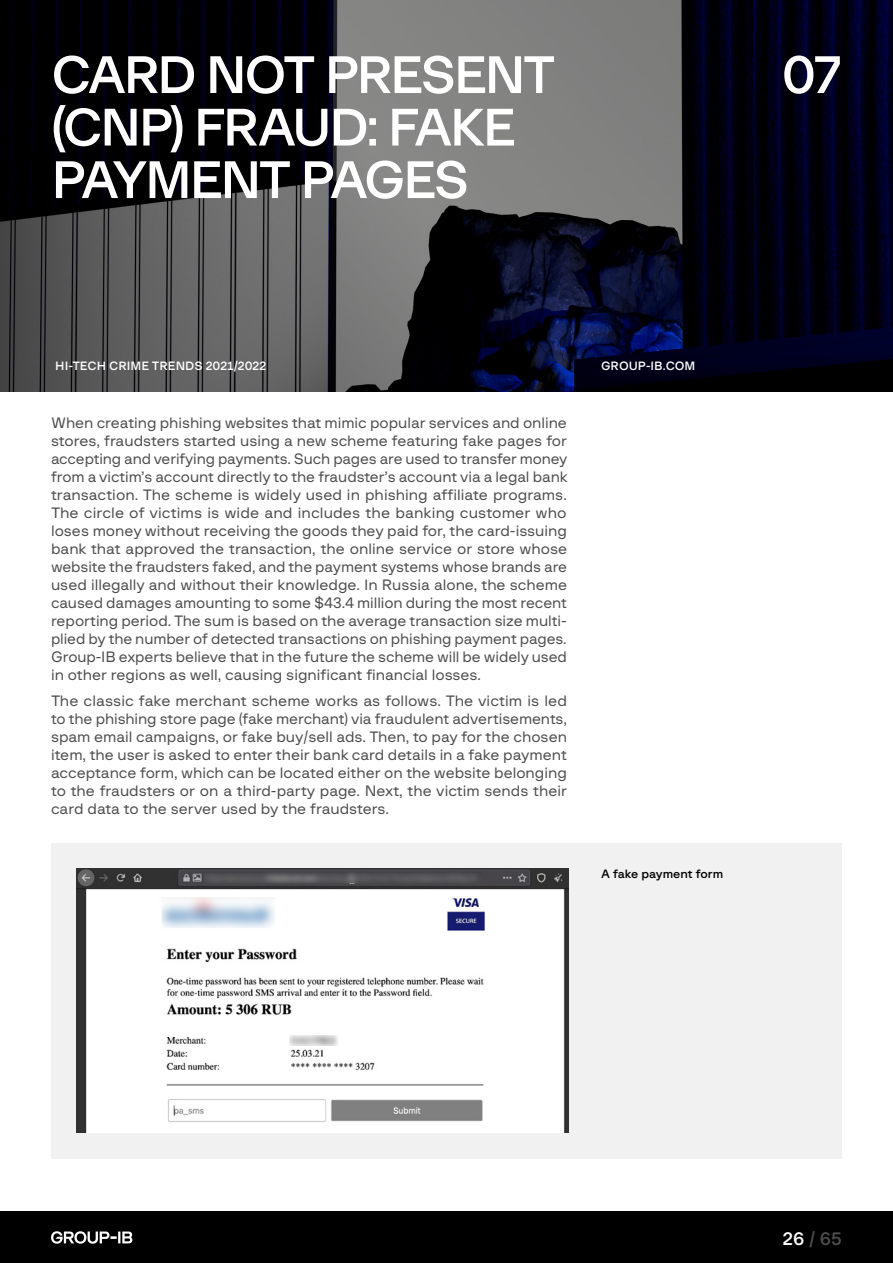
<style>
.page{position:relative;width:893px;height:1263px;background:#fff}
.page>*{position:absolute;margin:0;border:0;box-sizing:border-box;transform-origin:0 0}
.t1{font:52.5px/52.5px "G font Medium";letter-spacing:-.065em;color:#fff}
.t2{font:18px "G font Medium";color:#4d4d4f}
.t3{font:15px/18px "G font Regular";color:#4d4d4f;text-align:justify}
.t4{font:12px "G font Medium";color:#fff}
.t5{font:12px "G font Medium";color:#000}
.s1{color:#fff}
</style>
<div class="page">
<div style="left:0;top:1212px;width:893px;height:51px;background:#000"></div>
<svg style="left:51px;top:1231px;width:81px;height:13px"></svg>
<img style="left:0;top:0;width:893px;height:391px">
<div style="left:51px;top:843px;width:791px;height:315px;background:#f1f1f2"></div>
<img style="left:77px;top:868px;width:491px;height:264px">
<h1 class="t1" style="left:51px;top:49px;width:506px">CARD NOT PRESENT (CNP) FRAUD: FAKE<br>PAYMENT PAGES</h1>
<h1 class="t1" style="left:782px;top:49px;width:62px">07</h1>
<p class="t4" style="left:55px;top:359px;width:213px">HI-TECH CRIME TRENDS 2021/2022</p>
<p class="t4" style="left:601px;top:359px;width:96px">GROUP-IB.COM</p>
<p class="t3" style="left:51px;top:414px;width:518px">When creating phishing websites that mimic popular services and online stores, fraudsters started using a new scheme featuring fake pages for accepting and verifying payments. Such pages are used to transfer money from a victim’s account directly to the fraudster’s account via a legal bank transaction. The scheme is widely used in phishing affiliate programs.<br>The circle of victims is wide and includes the banking customer who loses money without receiving the goods they paid for, the card-issuing bank that approved the transaction, the online service or store whose website the fraudsters faked, and the payment systems whose brands are used illegally and without their knowledge. In Russia alone, the scheme caused damages amounting to some $43.4 million during the most recent reporting period. The sum is based on the average transaction size multi&shy;plied by the number of detected transactions on phishing payment pages.<br>Group-IB experts believe that in the future the scheme will be widely used in other regions as well, causing significant financial losses.</p>
<p class="t3" style="left:51px;top:692px;width:517px">The classic fake merchant scheme works as follows. The victim is led to the phishing store page (fake merchant) via fraudulent advertisements, spam email campaigns, or fake buy/sell ads. Then, to pay for the chosen item, the user is asked to enter their bank card details in a fake payment acceptance form, which can be located either on the website belonging to the fraudsters or on a third-party page. Next, the victim sends their card data to the server used by the fraudsters.</p>
<p class="t5" style="left:601px;top:867px;width:124px">A fake payment form</p>
<p class="t2" style="left:783px;top:1229px;width:61px"><span class="s1">26</span> / 65</p>
</div>
